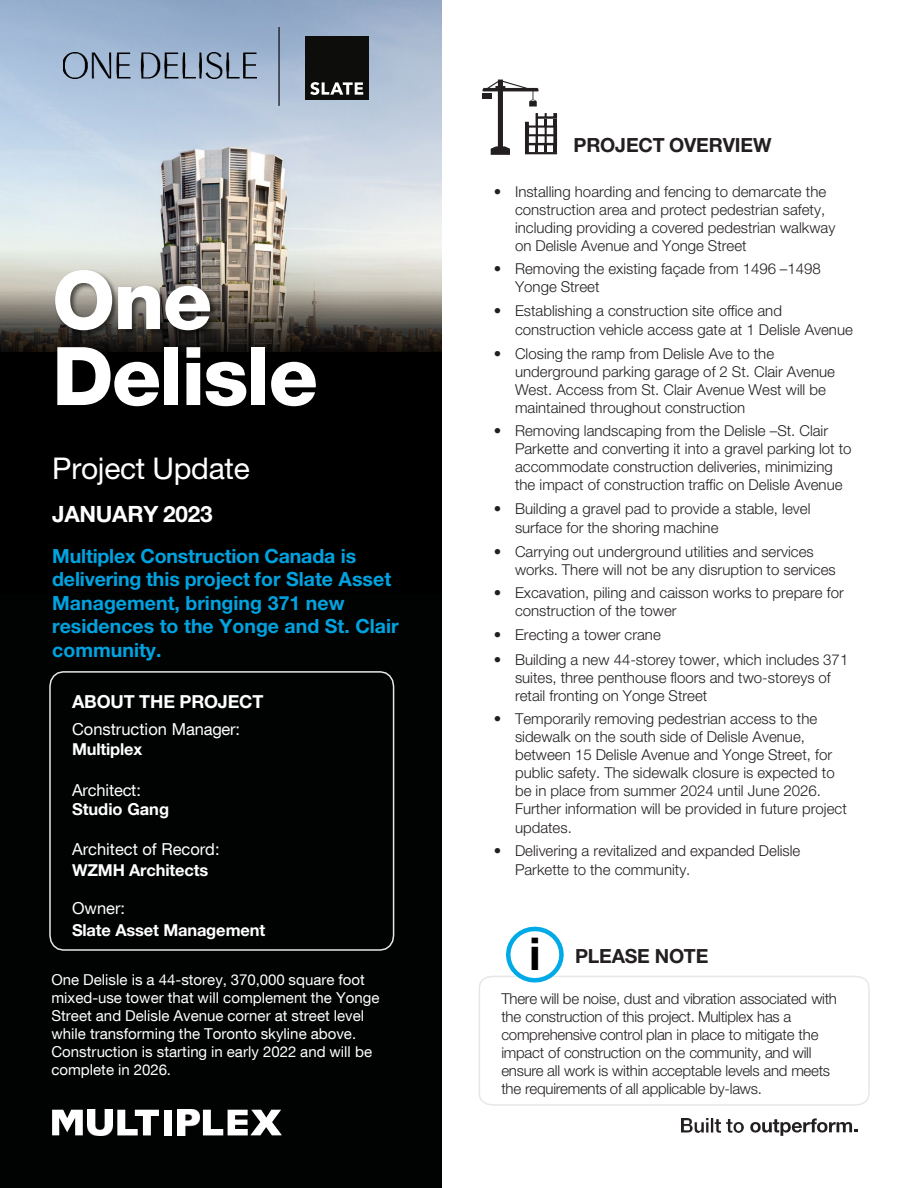
<style>
.page{position:relative;width:918px;height:1188px;background:#fff}
.page>*{position:absolute;margin:0;border:0;box-sizing:border-box;transform-origin:0 0}
.t1{font:800 81px/75.9px "Helvetica Neue LT Com";letter-spacing:-.025em;color:#fff}
.t2{font:700 45px "Helvetica Neue LT Com";color:#000}
.t3{font:30px "Helvetica Neue LT Std";letter-spacing:-.01em;color:#fff}
.t4{font:700 22.5px "Helvetica Neue LT Std";letter-spacing:-.01em;color:#fff}
.t5{font:700 19.5px/23.4px "Helvetica Neue LT Std";color:#00a3e0}
.t6{font:700 19.5px "Helvetica Neue LT Std";letter-spacing:-.01em;color:#231f20}
.t7{font:700 18px "Helvetica Neue LT Std";letter-spacing:-.01em;color:#fff}
.t8{font:16.5px "Helvetica Neue LT Com";color:#fff}
.t9{font:700 16.5px "Helvetica Neue LT Std";letter-spacing:-.01em;color:#fff}
.t10{font:700 16.5px "Helvetica Neue LT Com";color:#fff}
.t11{font:300 15px/18px "Helvetica Neue LT Std";color:#231f20}
.t12{font:15px/18px "Helvetica Neue LT Com";color:#fff}
</style>
<div class="page">
<div style="left:0;top:244px;width:442px;height:944px;background:#010202"></div>
<img style="left:0;top:0;width:442px;height:229px">
<svg style="left:0;top:229px;width:442px;height:123px;background:#b9b6ae"></svg>
<img style="left:88px;top:1110px;width:24px;height:26px">
<svg style="left:117px;top:1110px;width:42px;height:25px"></svg>
<div style="left:164px;top:1110px;width:8px;height:25px;background:#fff"></div>
<img style="left:177px;top:1110px;width:22px;height:25px">
<svg style="left:52px;top:1110px;width:31px;height:25px"></svg>
<svg style="left:203px;top:1110px;width:78px;height:25px"></svg>
<img style="left:1px;top:224px;width:267px;height:76px">
<img style="left:1px;top:300px;width:373px;height:52px">
<img style="left:681px;top:1118px;width:40px;height:15px">
<img style="left:726px;top:1119px;width:18px;height:14px">
<svg style="left:750px;top:1118px;width:107px;height:18px"></svg>
<svg style="left:483px;top:80px;width:74px;height:75px"></svg>
<svg style="left:49px;top:671px;width:346px;height:280px"></svg>
<svg style="left:479px;top:976px;width:391px;height:130px"></svg>
<svg style="left:504px;top:926px;width:62px;height:59px"></svg>
<img style="left:63px;top:52px;width:193px;height:26px">
<div style="left:305px;top:36px;width:64px;height:64px;background:#0d0e0c"></div>
<svg style="left:310px;top:82px;width:53px;height:13px"></svg>
<hr style="left:278px;top:27px;width:2px;height:79px;background:#000">
<h1 class="t1" style="left:52px;top:262px;width:267px">One<br>Delisle</h1>
<h3 class="t3" style="left:52px;top:451px;width:199px">Project Update</h3>
<p class="t4" style="left:52px;top:500px;width:162px">JANUARY 2023</p>
<p class="t5" style="left:52px;top:544px;width:348px">Multiplex Construction Canada is delivering this project for Slate Asset<br>Management, bringing 371 new residences to the Yonge and St. Clair community.</p>
<p class="t7" style="left:72px;top:690px;width:193px">ABOUT THE PROJECT</p>
<p class="t8" style="left:72px;top:719px;width:170px">Construction Manager:</p>
<p class="t9" style="left:72px;top:739px;width:72px">Multiplex</p>
<p class="t8" style="left:72px;top:780px;width:70px">Architect:</p>
<p class="t10" style="left:72px;top:799px;width:99px">Studio Gang</p>
<p class="t8" style="left:72px;top:839px;width:149px">Architect of Record:</p>
<p class="t9" style="left:72px;top:860px;width:138px">WZMH Architects</p>
<p class="t8" style="left:72px;top:898px;width:55px">Owner:</p>
<p class="t9" style="left:72px;top:920px;width:195px">Slate Asset Management</p>
<p class="t12" style="left:51px;top:970px;width:330px">One Delisle is a 44-storey, 370,000 square foot mixed-use tower that will complement the Yonge Street and Delisle Avenue corner at street level while transforming the Toronto skyline above.<br>Construction is starting in early 2022 and will be complete in 2026.</p>
<h3 class="t6" style="left:573px;top:133px;width:199px">PROJECT OVERVIEW</h3>
<p class="t11" style="left:515px;top:182px;width:322px;text-indent:-21px">• Installing hoarding and fencing to demarcate the construction area and protect pedestrian safety, including providing a covered pedestrian walkway on Delisle Avenue and Yonge Street</p>
<p class="t11" style="left:515px;top:260px;width:307px;text-indent:-21px">• Removing the existing façade from 1496 –1498<br>Yonge Street</p>
<p class="t11" style="left:515px;top:302px;width:339px;text-indent:-21px">• Establishing a construction site office and construction vehicle access gate at 1 Delisle Avenue</p>
<p class="t11" style="left:515px;top:344px;width:322px;text-indent:-21px">• Closing the ramp from Delisle Ave to the underground parking garage of 2 St. Clair Avenue West. Access from St. Clair Avenue West will be maintained throughout construction</p>
<p class="t11" style="left:515px;top:422px;width:338px;text-indent:-21px">• Removing landscaping from the Delisle –St. Clair Parkette and converting it into a gravel parking lot to accommodate construction deliveries, minimizing the impact of construction traffic on Delisle Avenue</p>
<p class="t11" style="left:515px;top:500px;width:297px;text-indent:-21px">• Building a gravel pad to provide a stable, level surface for the shoring machine</p>
<p class="t11" style="left:515px;top:542px;width:322px;text-indent:-21px">• Carrying out underground utilities and services works. There will not be any disruption to services</p>
<p class="t11" style="left:515px;top:584px;width:330px;text-indent:-21px">• Excavation, piling and caisson works to prepare for construction of the tower</p>
<p class="t11" style="left:494px;top:626px;width:169px">• Erecting a tower crane</p>
<p class="t11" style="left:515px;top:650px;width:335px;text-indent:-21px">• Building a new 44-storey tower, which includes 371 suites, three penthouse floors and two-storeys of retail fronting on Yonge Street</p>
<p class="t11" style="left:515px;top:710px;width:333px;text-indent:-21px">• Temporarily removing pedestrian access to the sidewalk on the south side of Delisle Avenue, between 15 Delisle Avenue and Yonge Street, for public safety. The sidewalk closure is expected to be in place from summer 2024 until June 2026.<br>Further information will be provided in future project updates.</p>
<p class="t11" style="left:515px;top:842px;width:287px;text-indent:-21px">• Delivering a revitalized and expanded Delisle<br>Parkette to the community.</p>
<p class="t2" style="left:529px;top:926px;width:13px">i</p>
<p class="t6" style="left:575px;top:944px;width:135px">PLEASE NOTE</p>
<p class="t11" style="left:501px;top:989px;width:337px">There will be noise, dust and vibration associated with the construction of this project. Multiplex has a comprehensive control plan in place to mitigate the impact of construction on the community, and will ensure all work is within acceptable levels and meets the requirements of all applicable by-laws.</p>
</div>
